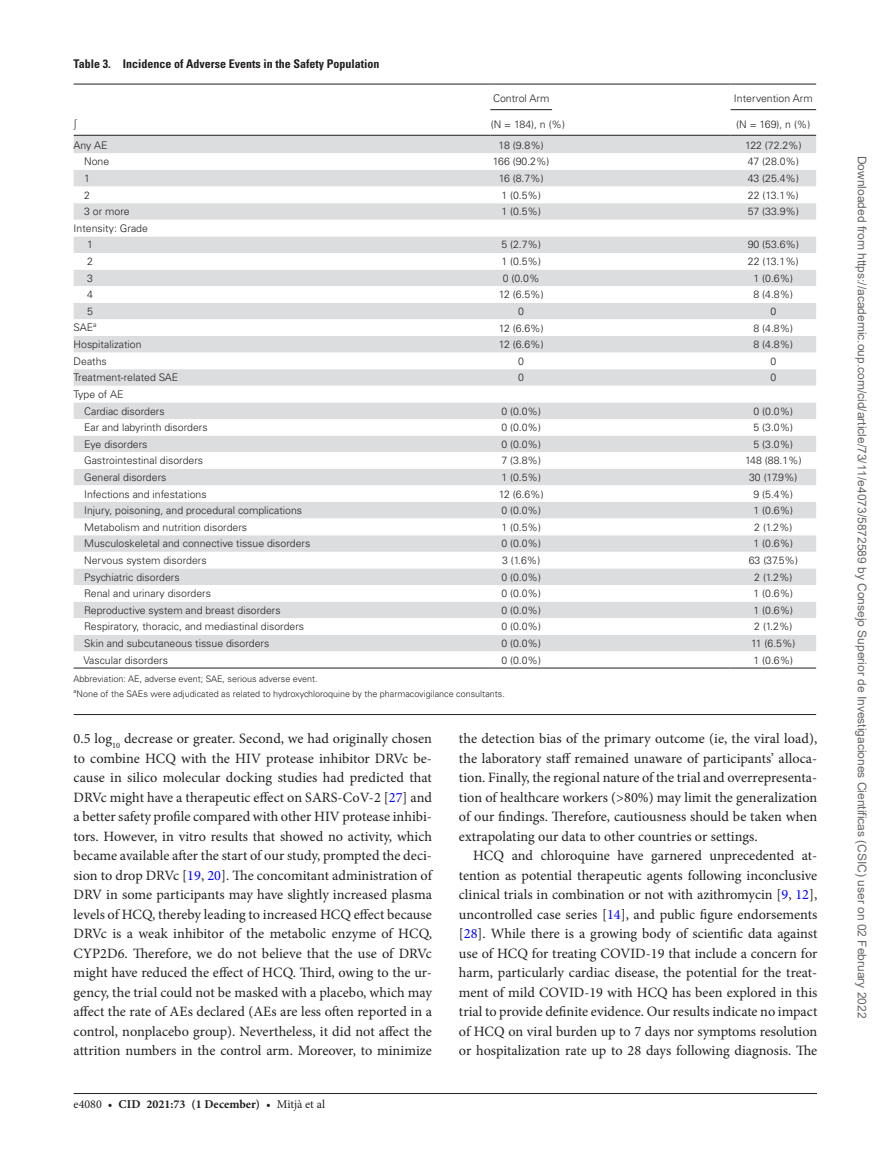
<style>
.page{position:relative;width:891px;height:1174px;background:#fff}
.page>*{position:absolute;margin:0;border:0;box-sizing:border-box;transform-origin:0 0}
.t1{font:14.25px/19.5px "Minion Pro";color:#231f20;text-align:justify}
.t2{font:12px "Arial";color:#666}
.t3{font:700 condensed 12px "Univers LT Std";color:#231f20}
.t4{font:700 12px "Minion Pro";color:#231f20}
.t5{font:300 10.5px/16.6px "Univers LT Std";color:#231f20}
.t6{font:300 9px "Univers LT Std";color:#231f20}
.t7{font:300 6px "Univers LT Std";color:#231f20}
.s1{color:#00f}
.s2{font-weight:400}
</style>
<div class="page">
<hr style="left:74px;top:1093px;width:743px;height:1px;background:#231f20">
<hr style="left:74px;top:714px;width:742px;height:1px;background:#231f20">
<svg style="left:74px;top:109px;width:742px;height:26px"></svg>
<div style="left:74px;top:136px;width:742px;height:17px;background:#dcdddf"></div>
<svg style="left:74px;top:170px;width:742px;height:498px"></svg>
<hr style="left:74px;top:84px;width:416px;height:1px;background:#231f20">
<hr style="left:490px;top:84px;width:241px;height:1px;background:#231f20">
<hr style="left:731px;top:84px;width:85px;height:1px;background:#231f20">
<hr style="left:731px;top:109px;width:85px;height:1px;background:#231f20">
<hr style="left:74px;top:135px;width:416px;height:1px;background:#231f20">
<hr style="left:490px;top:135px;width:241px;height:1px;background:#231f20">
<hr style="left:731px;top:135px;width:85px;height:1px;background:#231f20">
<hr style="left:74px;top:668px;width:416px;height:1px;background:#231f20">
<hr style="left:490px;top:668px;width:241px;height:1px;background:#231f20">
<hr style="left:731px;top:668px;width:85px;height:1px;background:#231f20">
<hr style="left:490px;top:109px;width:62px;height:1px;background:#231f20">
<p class="t3" style="left:74px;top:56px;width:307px">Table 3. Incidence of Adverse Events in the Safety Population</p>
<p class="t5" style="left:493px;top:90px;width:58px">Control Arm</p>
<p class="t5" style="left:734px;top:90px;width:80px">Intervention Arm</p>
<p class="t5" style="left:74px;top:116px;width:5px">∫</p>
<p class="t5" style="left:491px;top:116px;width:76px">(N = 184), n (%)</p>
<p class="t5" style="left:736px;top:116px;width:76px">(N = 169), n (%)</p>
<p class="t5" style="left:74px;top:137px;width:35px">Any AE</p>
<p class="t5" style="left:499px;top:137px;width:47px">18 (9.8%)</p>
<p class="t5" style="left:745px;top:137px;width:58px">122 (72.2%)</p>
<p class="t5" style="left:84px;top:153px;width:27px">None</p>
<p class="t5" style="left:493px;top:153px;width:58px">166 (90.2%)</p>
<p class="t5" style="left:748px;top:153px;width:53px">47 (28.0%)</p>
<p class="t5" style="left:84px;top:170px;width:7px">1</p>
<p class="t5" style="left:499px;top:170px;width:47px">16 (8.7%)</p>
<p class="t5" style="left:748px;top:170px;width:53px">43 (25.4%)</p>
<p class="t5" style="left:84px;top:187px;width:7px">2</p>
<p class="t5" style="left:501px;top:187px;width:41px">1 (0.5%)</p>
<p class="t5" style="left:748px;top:187px;width:52px">22 (13.1%)</p>
<p class="t5" style="left:84px;top:203px;width:47px">3 or more</p>
<p class="t5" style="left:501px;top:203px;width:41px">1 (0.5%)</p>
<p class="t5" style="left:748px;top:203px;width:53px">57 (33.9%)</p>
<p class="t5" style="left:87px;top:220px;width:62px;text-indent:-13px">Intensity: Grade<br>1</p>
<p class="t5" style="left:501px;top:236px;width:41px">5 (2.7%)</p>
<p class="t5" style="left:748px;top:236px;width:53px">90 (53.6%)</p>
<p class="t5" style="left:87px;top:253px;width:7px">2</p>
<p class="t5" style="left:501px;top:253px;width:41px">1 (0.5%)</p>
<p class="t5" style="left:748px;top:253px;width:52px">22 (13.1%)</p>
<p class="t5" style="left:87px;top:270px;width:7px">3</p>
<p class="t5" style="left:503px;top:270px;width:38px">0 (0.0%</p>
<p class="t5" style="left:754px;top:270px;width:41px">1 (0.6%)</p>
<p class="t5" style="left:87px;top:286px;width:7px">4</p>
<p class="t5" style="left:499px;top:286px;width:47px">12 (6.5%)</p>
<p class="t5" style="left:754px;top:286px;width:41px">8 (4.8%)</p>
<p class="t5" style="left:87px;top:303px;width:7px">5</p>
<p class="t5" style="left:518px;top:303px;width:7px">0</p>
<p class="t5" style="left:770px;top:303px;width:7px">0</p>
<p class="t5" style="left:74px;top:319px;width:25px">SAE<sup>a</sup></p>
<p class="t5" style="left:499px;top:319px;width:47px">12 (6.6%)</p>
<p class="t5" style="left:754px;top:319px;width:41px">8 (4.8%)</p>
<p class="t5" style="left:74px;top:336px;width:69px">Hospitalization</p>
<p class="t5" style="left:499px;top:336px;width:47px">12 (6.6%)</p>
<p class="t5" style="left:754px;top:336px;width:41px">8 (4.8%)</p>
<p class="t5" style="left:74px;top:353px;width:35px">Deaths</p>
<p class="t5" style="left:518px;top:353px;width:7px">0</p>
<p class="t5" style="left:770px;top:353px;width:7px">0</p>
<p class="t5" style="left:74px;top:369px;width:106px">Treatment-related SAE</p>
<p class="t5" style="left:518px;top:369px;width:7px">0</p>
<p class="t5" style="left:770px;top:369px;width:7px">0</p>
<p class="t5" style="left:84px;top:386px;width:82px;text-indent:-10px">Type of AE<br>Cardiac disorders</p>
<p class="t5" style="left:501px;top:402px;width:41px">0 (0.0%)</p>
<p class="t5" style="left:754px;top:402px;width:41px">0 (0.0%)</p>
<p class="t5" style="left:84px;top:419px;width:125px">Ear and labyrinth disorders</p>
<p class="t5" style="left:501px;top:419px;width:41px">0 (0.0%)</p>
<p class="t5" style="left:754px;top:419px;width:41px">5 (3.0%)</p>
<p class="t5" style="left:84px;top:436px;width:65px">Eye disorders</p>
<p class="t5" style="left:501px;top:436px;width:41px">0 (0.0%)</p>
<p class="t5" style="left:754px;top:436px;width:41px">5 (3.0%)</p>
<p class="t5" style="left:84px;top:452px;width:121px">Gastrointestinal disorders</p>
<p class="t5" style="left:501px;top:452px;width:41px">7 (3.8%)</p>
<p class="t5" style="left:745px;top:452px;width:58px">148 (88.1%)</p>
<p class="t5" style="left:84px;top:469px;width:84px">General disorders</p>
<p class="t5" style="left:501px;top:469px;width:41px">1 (0.5%)</p>
<p class="t5" style="left:749px;top:469px;width:50px">30 (17.9%)</p>
<p class="t5" style="left:84px;top:485px;width:124px">Infections and infestations</p>
<p class="t5" style="left:499px;top:485px;width:47px">12 (6.6%)</p>
<p class="t5" style="left:754px;top:485px;width:41px">9 (5.4%)</p>
<p class="t5" style="left:84px;top:502px;width:220px">Injury, poisoning, and procedural complications</p>
<p class="t5" style="left:501px;top:502px;width:41px">0 (0.0%)</p>
<p class="t5" style="left:754px;top:502px;width:41px">1 (0.6%)</p>
<p class="t5" style="left:84px;top:519px;width:164px">Metabolism and nutrition disorders</p>
<p class="t5" style="left:501px;top:519px;width:41px">1 (0.5%)</p>
<p class="t5" style="left:754px;top:519px;width:40px">2 (1.2%)</p>
<p class="t5" style="left:84px;top:535px;width:228px">Musculoskeletal and connective tissue disorders</p>
<p class="t5" style="left:501px;top:535px;width:41px">0 (0.0%)</p>
<p class="t5" style="left:754px;top:535px;width:41px">1 (0.6%)</p>
<p class="t5" style="left:84px;top:552px;width:124px">Nervous system disorders</p>
<p class="t5" style="left:502px;top:552px;width:40px">3 (1.6%)</p>
<p class="t5" style="left:749px;top:552px;width:51px">63 (37.5%)</p>
<p class="t5" style="left:84px;top:568px;width:97px">Psychiatric disorders</p>
<p class="t5" style="left:501px;top:568px;width:41px">0 (0.0%)</p>
<p class="t5" style="left:754px;top:568px;width:40px">2 (1.2%)</p>
<p class="t5" style="left:84px;top:585px;width:128px">Renal and urinary disorders</p>
<p class="t5" style="left:501px;top:585px;width:41px">0 (0.0%)</p>
<p class="t5" style="left:754px;top:585px;width:41px">1 (0.6%)</p>
<p class="t5" style="left:84px;top:602px;width:198px">Reproductive system and breast disorders</p>
<p class="t5" style="left:501px;top:602px;width:41px">0 (0.0%)</p>
<p class="t5" style="left:754px;top:602px;width:41px">1 (0.6%)</p>
<p class="t5" style="left:84px;top:618px;width:221px">Respiratory, thoracic, and mediastinal disorders</p>
<p class="t5" style="left:501px;top:618px;width:41px">0 (0.0%)</p>
<p class="t5" style="left:754px;top:618px;width:40px">2 (1.2%)</p>
<p class="t5" style="left:84px;top:635px;width:187px">Skin and subcutaneous tissue disorders</p>
<p class="t5" style="left:501px;top:635px;width:41px">0 (0.0%)</p>
<p class="t5" style="left:751px;top:635px;width:46px">11 (6.5%)</p>
<p class="t5" style="left:83px;top:651px;width:86px">Vascular disorders</p>
<p class="t5" style="left:501px;top:651px;width:41px">0 (0.0%)</p>
<p class="t5" style="left:754px;top:651px;width:41px">1 (0.6%)</p>
<p class="t6" style="left:74px;top:673px;width:245px">Abbreviation: AE, adverse event; SAE, serious adverse event.</p>
<p class="t7" style="left:74px;top:687px;width:4px">a</p>
<p class="t6" style="left:77px;top:688px;width:430px">None of the SAEs were adjudicated as related to hydroxychloroquine by the pharmacovigilance consultants.</p>
<p class="t1" style="left:74px;top:729px;width:360px">0.5 log<sub>10</sub> decrease or greater. Second, we had originally chosen to combine HCQ with the HIV protease inhibitor DRVc be&shy;cause in silico molecular docking studies had predicted that DRVc might have a therapeutic effect on SARS-CoV-2 [<span class="s1">27</span>] and a better safety profile compared with other HIV protease inhibi&shy;tors. However, in vitro results that showed no activity, which became available after the start of our study, prompted the deci&shy;sion to drop DRVc [<span class="s1">19</span>, <span class="s1">20</span>]. The concomitant administration of DRV in some participants may have slightly increased plasma levels of HCQ, thereby leading to increased HCQ effect because DRVc is a weak inhibitor of the metabolic enzyme of HCQ, CYP2D6. Therefore, we do not believe that the use of DRVc might have reduced the effect of HCQ. Third, owing to the ur&shy;gency, the trial could not be masked with a placebo, which may affect the rate of AEs declared (AEs are less often reported in a control, nonplacebo group). Nevertheless, it did not affect the attrition numbers in the control arm. Moreover, to minimize</p>
<p class="t1" style="left:459px;top:729px;width:360px">the detection bias of the primary outcome (ie, the viral load), the laboratory staff remained unaware of participants’ alloca&shy;tion. Finally, the regional nature of the trial and overrepresenta&shy;tion of healthcare workers (&gt;80%) may limit the generalization of our findings. Therefore, cautiousness should be taken when extrapolating our data to other countries or settings.</p>
<p class="t1" style="left:459px;top:846px;width:360px;text-indent:14px">HCQ and chloroquine have garnered unprecedented at&shy;tention as potential therapeutic agents following inconclusive clinical trials in combination or not with azithromycin [<span class="s1">9</span>, <span class="s1">12</span>], uncontrolled case series [<span class="s1">14</span>], and public figure endorsements [<span class="s1">28</span>]. While there is a growing body of scientific data against use of HCQ for treating COVID-19 that include a concern for harm, particularly cardiac disease, the potential for the treat&shy;ment of mild COVID-19 with HCQ has been explored in this trial to provide definite evidence. Our results indicate no impact of HCQ on viral burden up to 7 days nor symptoms resolution or hospitalization rate up to 28 days following diagnosis. The</p>
<p class="t4" style="left:74px;top:1095px;width:253px"><span class="s2">e4080 •</span> cid 2021:73 (1 December) <span class="s2">• Mitjà et al</span></p>
<p class="t2" style="left:866px;top:156px;width:864px;rotate:90deg">Downloaded from https://academic.oup.com/cid/article/73/11/e4073/5872589 by Consejo Superior de Investigaciones Cientificas (CSIC) user on 02 February 2022</p>
</div>
